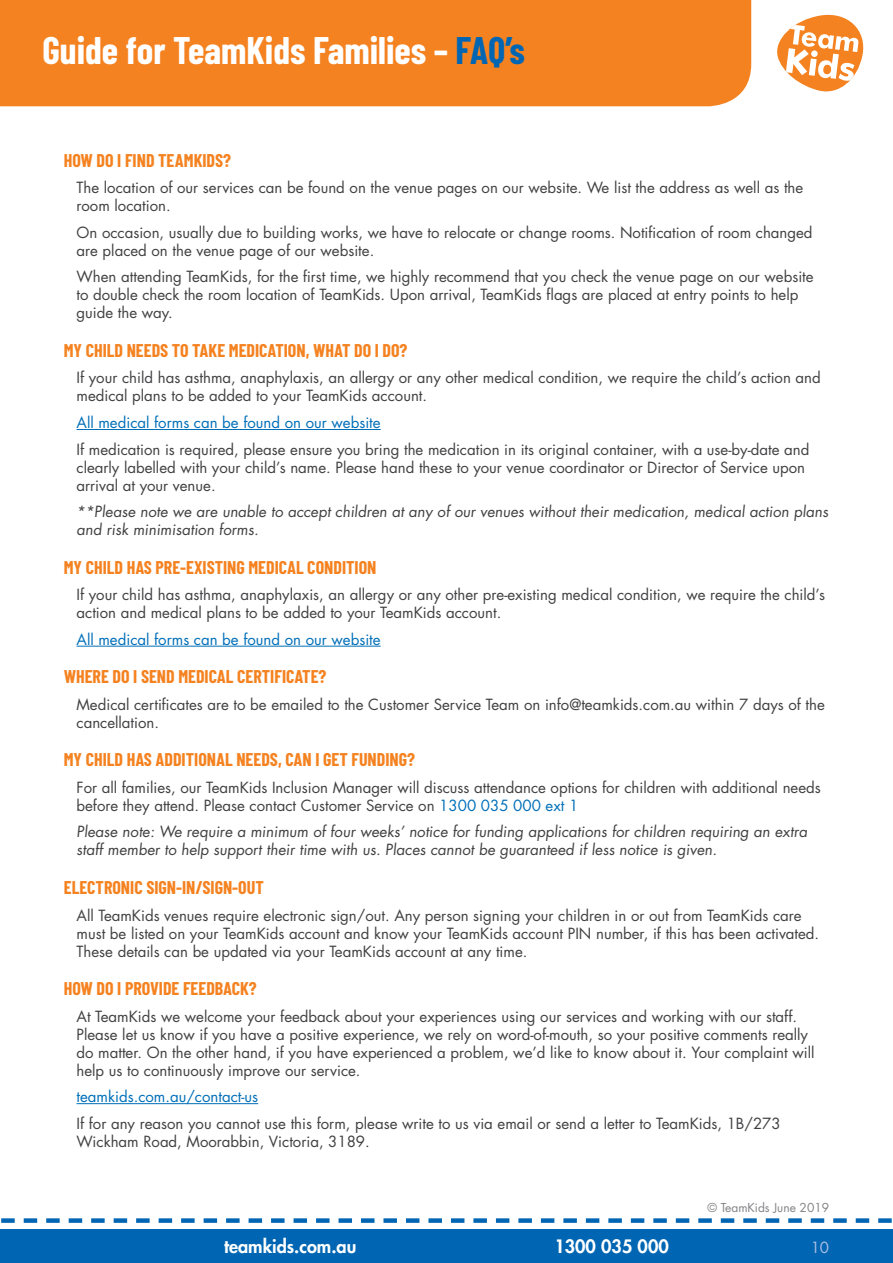
<style>
.page{position:relative;width:893px;height:1263px;background:#fff}
.page>*{position:absolute;margin:0;border:0;box-sizing:border-box;transform-origin:0 0}
.t1{font:700 37.5px "Barlow Condensed";color:#fff}
.Heading1{font:700 18px "Barlow Condensed";color:#f58220}
.t2{font:800 18px "Futura Std";color:#fff}
.Body{font:15px/18px "Futura Std";color:#414042}
.Italic{font:15px/18px "Futura Std";color:#414042}
.Body-2{font:15px "Futura Std";color:#006fb8}
.t3{font:15px "Futura Std";color:#aec0e3}
.t4{font:12px "Futura Std";color:#808285}
.s1{color:#0066b3}
.s2{color:#006fb8}
</style>
<div class="page">
<div style="left:0;top:1229px;width:893px;height:34px;background:#0066b3"></div>
<div style="left:0;top:0;width:751px;height:106px;background:#f58220"></div>
<svg style="left:777px;top:14px;width:87px;height:78px"></svg>
<svg style="left:1px;top:1218px;width:891px;height:5px"></svg>
<hr style="left:77px;top:429px;width:304px;height:1px;background:#006fb8">
<hr style="left:77px;top:646px;width:304px;height:1px;background:#006fb8">
<hr style="left:77px;top:1103px;width:181px;height:1px;background:#006fb8">
<h1 class="t1" style="left:43px;top:27px;width:484px">Guide for TeamKids Families – <span class="s1">FAQ’s</span></h1>
<p class="Heading1" style="left:64px;top:149px;width:169px">HOW DO I FIND TEAMKIDS?</p>
<p class="Body" style="left:77px;top:179px;width:728px">The location of our services can be found on the venue pages on our website. We list the address as well as the room location.</p>
<p class="Body" style="left:77px;top:223px;width:738px">On occasion, usually due to building works, we have to relocate or change rooms. Notification of room changed are placed on the venue page of our website.</p>
<p class="Body" style="left:77px;top:268px;width:739px">When attending TeamKids, for the first time, we highly recommend that you check the venue page on our website to double check the room location of TeamKids. Upon arrival, TeamKids flags are placed at entry points to help guide the way.</p>
<p class="Heading1" style="left:64px;top:339px;width:345px">MY CHILD NEEDS TO TAKE MEDICATION, WHAT DO I DO?</p>
<p class="Body" style="left:77px;top:369px;width:746px">If your child has asthma, anaphylaxis, an allergy or any other medical condition, we require the child’s action and medical plans to be added to your TeamKids account.</p>
<p class="Body-2" style="left:77px;top:413px;width:306px">All medical forms can be found on our website</p>
<p class="Body" style="left:77px;top:440px;width:734px">If medication is required, please ensure you bring the medication in its original container, with a use-by-date and clearly labelled with your child’s name. Please hand these to your venue coordinator or Director of Service upon arrival at your venue.</p>
<p class="Italic" style="left:77px;top:503px;width:755px">**Please note we are unable to accept children at any of our venues without their medication, medical action plans and risk minimisation forms.</p>
<p class="Heading1" style="left:64px;top:556px;width:314px">MY CHILD HAS PRE-EXISTING MEDICAL CONDITION</p>
<p class="Body" style="left:77px;top:586px;width:750px">If your child has asthma, anaphylaxis, an allergy or any other pre-existing medical condition, we require the child’s action and medical plans to be added to your TeamKids account.</p>
<p class="Body-2" style="left:77px;top:629px;width:306px">All medical forms can be found on our website</p>
<p class="Heading1" style="left:64px;top:666px;width:264px">WHERE DO I SEND MEDICAL CERTIFICATE?</p>
<p class="Body" style="left:77px;top:695px;width:750px">Medical certificates are to be emailed to the Customer Service Team on info@teamkids.com.au within 7 days of the cancellation.</p>
<p class="Heading1" style="left:64px;top:749px;width:353px">MY CHILD HAS ADDITIONAL NEEDS, CAN I GET FUNDING?</p>
<p class="Body" style="left:77px;top:778px;width:746px">For all families, our TeamKids Inclusion Manager will discuss attendance options for children with additional needs before they attend. Please contact Customer Service on <span class="s2">1300 035 000 ext 1</span></p>
<p class="Italic" style="left:77px;top:823px;width:734px">Please note: We require a minimum of four weeks’ notice for funding applications for children requiring an extra staff member to help support their time with us. Places cannot be guaranteed if less notice is given.</p>
<p class="Heading1" style="left:64px;top:876px;width:202px">ELECTRONIC SIGN-IN/SIGN-OUT</p>
<p class="Body" style="left:77px;top:906px;width:744px">All TeamKids venues require electronic sign/out. Any person signing your children in or out from TeamKids care must be listed on your TeamKids account and know your TeamKids account PIN number, if this has been activated.<br>These details can be updated via your TeamKids account at any time.</p>
<p class="Heading1" style="left:64px;top:977px;width:194px">HOW DO I PROVIDE FEEDBACK?</p>
<p class="Body" style="left:77px;top:1007px;width:739px">At TeamKids we welcome your feedback about your experiences using our services and working with our staff.<br>Please let us know if you have a positive experience, we rely on word-of-mouth, so your positive comments really do matter. On the other hand, if you have experienced a problem, we’d like to know about it. Your complaint will help us to continuously improve our service.</p>
<p class="Body-2" style="left:77px;top:1087px;width:183px">teamkids.com.au/contact-us</p>
<p class="Body" style="left:77px;top:1114px;width:706px">If for any reason you cannot use this form, please write to us via email or send a letter to TeamKids, 1B/273<br>Wickham Road, Moorabbin, Victoria, 3189.</p>
<p class="t2" style="left:224px;top:1235px;width:134px">teamkids.com.au</p>
<p class="t2" style="left:554px;top:1235px;width:116px">1300 035 000</p>
<p class="t4" style="left:707px;top:1200px;width:123px">© TeamKids June 2019</p>
<p class="t3" style="left:811px;top:1237px;width:20px">10</p>
</div>
